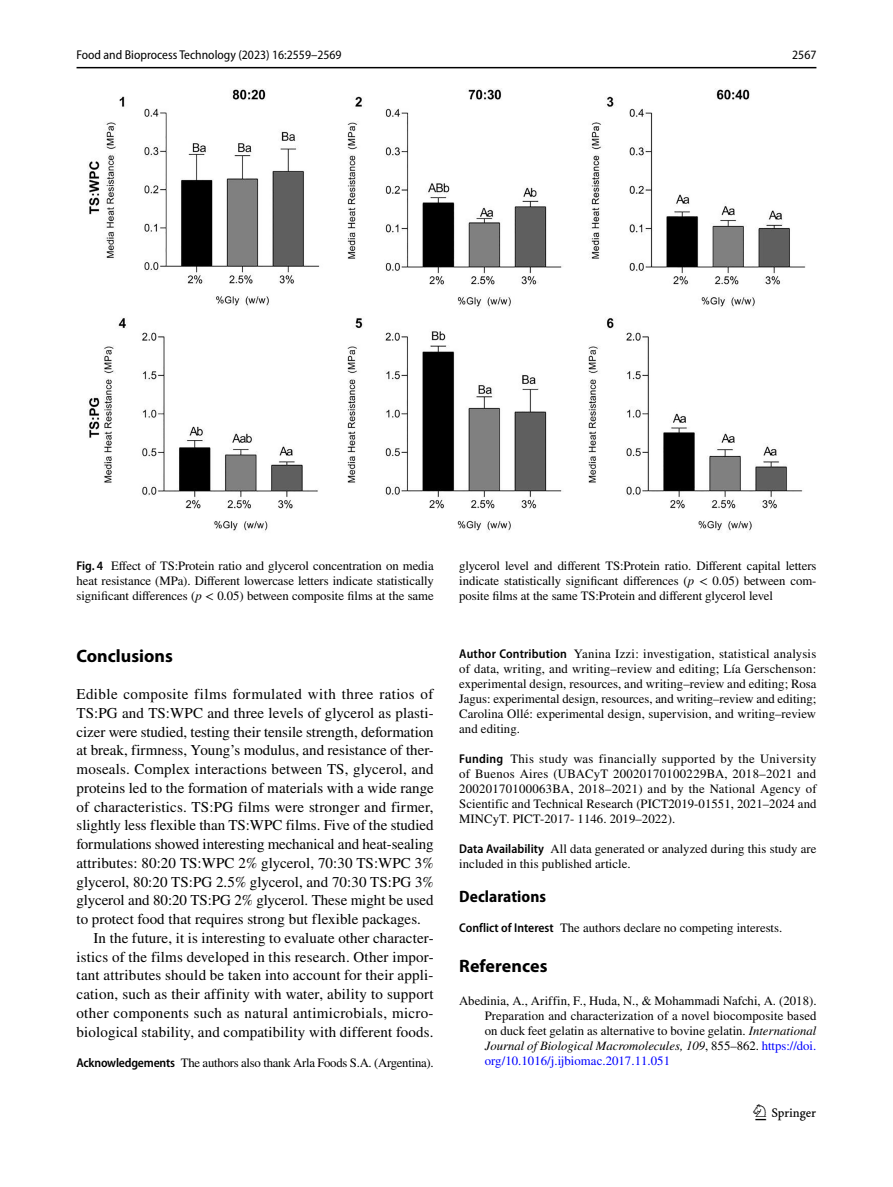
<style>
.page{position:relative;width:893px;height:1187px;background:#fff}
.page>*{position:absolute;margin:0;border:0;box-sizing:border-box;transform-origin:0 0}
.t1{font:22.5px "Springnew Regular 3";color:#000}
.t2{font:700 18px "Myriad Pro";color:#000}
.t3{font:700 semi-condensed 16.5px "Myriad Pro";letter-spacing:.005em;color:#000}
.t4{font:15px "STIX";letter-spacing:.005em;color:#000}
.t5{font:15px "STIX";letter-spacing:.025em;color:#000}
.t6{font:12.75px/15px "STIX";color:#000;text-align:justify}
.t7{font:12.75px "STIX";letter-spacing:-.02em;color:#000}
.t8{font:semi-condensed 12.75px "Myriad Pro";color:#000}
.s1{font-family:"Myriad Pro";font-weight:600;font-stretch:semi-condensed}
.s2{font-style:italic}
.s3{color:#00f}
</style>
<div class="page">
<hr style="left:77px;top:67px;width:739px;height:1px;background:#000">
<img style="left:89px;top:88px;width:717px;height:443px">
<p class="t8" style="left:77px;top:48px;width:267px">Food and Bioprocess Technology (2023) 16:2559–2569</p>
<p class="t8" style="left:792px;top:48px;width:26px">2567</p>
<p class="t6" style="left:77px;top:558px;width:359px"><span class="s1">Fig. 4</span> Effect of TS:Protein ratio and glycerol concentration on media heat resistance (MPa). Different lowercase letters indicate statistically significant differences (<span class="s2">p</span> &lt; 0.05) between composite films at the same</p>
<p class="t6" style="left:459px;top:558px;width:359px">glycerol level and different TS:Protein ratio. Different capital letters indicate statistically significant differences (<span class="s2">p</span> &lt; 0.05) between com&shy;posite films at the same TS:Protein and different glycerol level</p>
<h2 class="t2" style="left:77px;top:643px;width:98px">Conclusions</h2>
<p class="t5" style="left:77px;top:683px;width:358px">Edible composite films formulated with three ratios of</p>
<p class="t4" style="left:77px;top:702px;width:359px">TS:PG and TS:WPC and three levels of glycerol as plasti-</p>
<p class="t4" style="left:77px;top:721px;width:359px">cizer were studied, testing their tensile strength, deformation</p>
<p class="t4" style="left:77px;top:740px;width:359px">at break, firmness, Young’s modulus, and resistance of ther-</p>
<p class="t4" style="left:77px;top:758px;width:358px">moseals. Complex interactions between TS, glycerol, and</p>
<p class="t4" style="left:77px;top:777px;width:359px">proteins led to the formation of materials with a wide range</p>
<p class="t4" style="left:77px;top:796px;width:359px">of characteristics. TS:PG films were stronger and firmer,</p>
<p class="t4" style="left:77px;top:815px;width:359px">slightly less flexible than TS:WPC films. Five of the studied</p>
<p class="t4" style="left:77px;top:833px;width:359px">formulations showed interesting mechanical and heat-sealing</p>
<p class="t4" style="left:77px;top:852px;width:359px">attributes: 80:20 TS:WPC 2% glycerol, 70:30 TS:WPC 3%</p>
<p class="t4" style="left:77px;top:871px;width:359px">glycerol, 80:20 TS:PG 2.5% glycerol, and 70:30 TS:PG 3%</p>
<p class="t4" style="left:77px;top:890px;width:359px">glycerol and 80:20 TS:PG 2% glycerol. These might be used</p>
<p class="t4" style="left:77px;top:908px;width:346px">to protect food that requires strong but flexible packages.</p>
<p class="t4" style="left:94px;top:927px;width:342px">In the future, it is interesting to evaluate other character-</p>
<p class="t4" style="left:77px;top:946px;width:359px">istics of the films developed in this research. Other impor-</p>
<p class="t4" style="left:77px;top:965px;width:359px">tant attributes should be taken into account for their appli-</p>
<p class="t4" style="left:77px;top:983px;width:359px">cation, such as their affinity with water, ability to support</p>
<p class="t4" style="left:77px;top:1002px;width:358px">other components such as natural antimicrobials, micro-</p>
<p class="t4" style="left:77px;top:1021px;width:358px">biological stability, and compatibility with different foods.</p>
<p class="t7" style="left:77px;top:1053px;width:359px"><span class="s1">Acknowledgements</span> The authors also thank Arla Foods S.A. (Argentina).</p>
<p class="t6" style="left:459px;top:647px;width:359px"><span class="s1">Author Contribution</span> Yanina Izzi: investigation, statistical analysis of data, writing, and writing–review and editing; Lía Gerschenson: experimental design, resources, and writing–review and editing; Rosa Jagus: experimental design, resources, and writing–review and editing; Carolina Ollé: experimental design, supervision, and writing–review and editing.</p>
<p class="t6" style="left:459px;top:752px;width:359px"><span class="s1">Funding</span> This study was financially supported by the University of Buenos Aires (UBACyT 20020170100229BA, 2018–2021 and 20020170100063BA, 2018–2021) and by the National Agency of Scientific and Technical Research (PICT2019-01551, 2021–2024 and MINCyT. PICT-2017- 1146. 2019–2022).</p>
<p class="t6" style="left:459px;top:842px;width:359px"><span class="s1">Data Availability</span> All data generated or analyzed during this study are included in this published article.</p>
<p class="t3" style="left:459px;top:887px;width:88px">Declarations</p>
<p class="t6" style="left:459px;top:920px;width:325px"><span class="s1">Conflict of Interest</span> The authors declare no competing interests.</p>
<h2 class="t2" style="left:459px;top:953px;width:90px">References</h2>
<p class="t6" style="left:485px;top:994px;width:333px;text-indent:-26px">Abedinia, A., Ariffin, F., Huda, N., &amp; Mohammadi Nafchi, A. (2018).<br>Preparation and characterization of a novel biocomposite based on duck feet gelatin as alternative to bovine gelatin. <span class="s2">International Journal of Biological Macromolecules, 109</span>, 855–862. <span class="s3">https://doi. org/10.1016/j.ijbiomac.2017.11.051</span></p>
<h1 class="t1" style="left:755px;top:1104px;width:62px">1 3</h1>
</div>
